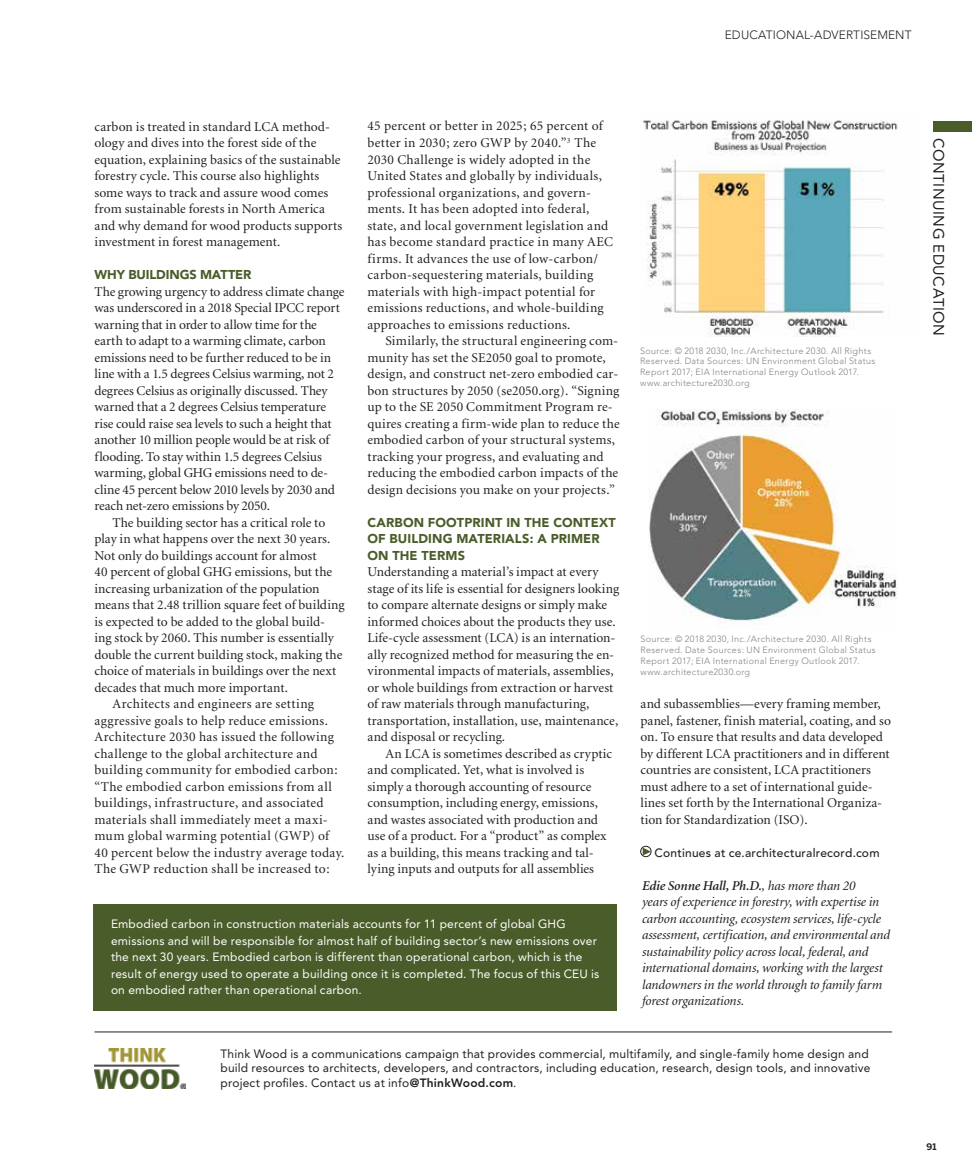
<style>
.page{position:relative;width:972px;height:1175px;background:#fff}
.page>*{position:absolute;margin:0;border:0;box-sizing:border-box;transform-origin:0 0}
.t1{font:15px "Avenir";letter-spacing:.035em;color:#231f20}
.t2{font:13.5px/16.5px "Minion";letter-spacing:.005em;color:#231f20}
.t3{font:italic 13.5px/16.5px "Minion";letter-spacing:-.01em;color:#231f20}
.t4{font:13.5px "Minion";letter-spacing:.025em;color:#231f20}
.t5{font:13.5px "Minion";letter-spacing:.03em;color:#231f20}
.t6{font:900 12.75px/16.5px "Avenir";letter-spacing:.01em;color:#4a5c2a}
.t7{font:900 12.75px "Avenir";letter-spacing:-.01em;color:#4a5c2a}
.t8{font:12px/16.5px "Avenir";letter-spacing:.015em;color:#fff}
.t9{font:12px/14.4px "Avenir";letter-spacing:.015em;color:#231f20}
.t10{font:500 12px "Avenir";letter-spacing:.02em;color:#231f20}
.t11{font:300 12px "Avenir";letter-spacing:.015em;color:#231f20}
.t12{font:300 9px/10.8px "Avenir";letter-spacing:.035em;color:#808285}
.t13{font:700 9px "Benton Sans";color:#231f20}
.s1{font-weight:600}
.s2{font-weight:800}
</style>
<div class="page">
<div style="left:933px;top:122px;width:39px;height:10px;background:#4a5c2a"></div>
<hr style="left:94px;top:1031px;width:798px;height:1px;background:#231f20">
<div style="left:640px;top:846px;width:11px;height:10px;border:1px solid #231f20;border-radius:50%"></div>
<svg style="left:643px;top:847px;width:8px;height:8px"></svg>
<img style="left:95px;top:1048px;width:91px;height:40px">
<div style="left:94px;top:904px;width:523px;height:106px;background:#4a5c2a"></div>
<img style="left:640px;top:120px;width:258px;height:216px">
<img style="left:649px;top:410px;width:249px;height:215px">
<p class="t11" style="left:725px;top:28px;width:188px">EDUCATIONAL-ADVERTISEMENT</p>
<p class="t2" style="left:94px;top:118px;width:249px">carbon is treated in standard LCA method&shy;ology and dives into the forest side of the equation, explaining basics of the sustainable forestry cycle. This course also highlights some ways to track and assure wood comes from sustainable forests in North America and why demand for wood products supports investment in forest management.</p>
<p class="t7" style="left:94px;top:267px;width:158px">WHY BUILDINGS MATTER</p>
<p class="t2" style="left:94px;top:283px;width:251px">The growing urgency to address climate change was underscored in a 2018 Special IPCC report warning that in order to allow time for the earth to adapt to a warming climate, carbon emissions need to be further reduced to be in line with a 1.5 degrees Celsius warming, not 2 degrees Celsius as originally discussed. They warned that a 2 degrees Celsius temperature rise could raise sea levels to such a height that another 10 million people would be at risk of flooding. To stay within 1.5 degrees Celsius warming, global GHG emissions need to de&shy;cline 45 percent below 2010 levels by 2030 and reach net-zero emissions by 2050.</p>
<p class="t2" style="left:112px;top:514px;width:214px">The building sector has a critical role to</p>
<p class="t2" style="left:94px;top:531px;width:237px">play in what happens over the next 30 years.</p>
<p class="t2" style="left:94px;top:547px;width:224px">Not only do buildings account for almost</p>
<p class="t2" style="left:94px;top:564px;width:239px">40 percent of global GHG emissions, but the</p>
<p class="t2" style="left:94px;top:580px;width:227px">increasing urbanization of the population</p>
<p class="t2" style="left:94px;top:597px;width:252px">means that 2.48 trillion square feet of building</p>
<p class="t2" style="left:94px;top:613px;width:232px">is expected to be added to the global build-</p>
<p class="t2" style="left:94px;top:630px;width:241px">ing stock by 2060. This number is essentially</p>
<p class="t2" style="left:94px;top:646px;width:249px">double the current building stock, making the</p>
<p class="t2" style="left:94px;top:663px;width:243px">choice of materials in buildings over the next</p>
<p class="t2" style="left:94px;top:679px;width:195px">decades that much more important.</p>
<p class="t4" style="left:112px;top:697px;width:203px">Architects and engineers are setting</p>
<p class="t2" style="left:94px;top:712px;width:235px">aggressive goals to help reduce emissions.</p>
<p class="t2" style="left:94px;top:729px;width:241px">Architecture 2030 has issued the following</p>
<p class="t2" style="left:94px;top:745px;width:225px">challenge to the global architecture and</p>
<p class="t2" style="left:94px;top:762px;width:245px">building community for embodied carbon:</p>
<p class="t2" style="left:94px;top:778px;width:239px">“The embodied carbon emissions from all</p>
<p class="t5" style="left:94px;top:796px;width:231px">buildings, infrastructure, and associated</p>
<p class="t4" style="left:94px;top:812px;width:235px">materials shall immediately meet a maxi-</p>
<p class="t2" style="left:94px;top:828px;width:236px">mum global warming potential (GWP) of</p>
<p class="t2" style="left:94px;top:844px;width:252px">40 percent below the industry average today.</p>
<p class="t4" style="left:94px;top:862px;width:237px">The GWP reduction shall be increased to:</p>
<p class="t2" style="left:367px;top:118px;width:247px">45 percent or better in 2025; 65 percent of better in 2030; zero GWP by 2040.”<sup>3</sup> The 2030 Challenge is widely adopted in the United States and globally by individuals, professional organizations, and govern&shy;ments. It has been adopted into federal, state, and local government legislation and has become standard practice in many AEC firms. It advances the use of low-carbon/ carbon-sequestering materials, building materials with high-impact potential for emissions reductions, and whole-building approaches to emissions reductions.</p>
<p class="t2" style="left:367px;top:333px;width:254px;text-indent:18px">Similarly, the structural engineering com&shy;munity has set the SE2050 goal to promote, design, and construct net-zero embodied car&shy;bon structures by 2050 (se2050.org). “Signing up to the SE 2050 Commitment Program re&shy;quires creating a firm-wide plan to reduce the embodied carbon of your structural systems, tracking your progress, and evaluating and reducing the embodied carbon impacts of the design decisions you make on your projects.”</p>
<p class="t6" style="left:368px;top:514px;width:250px">CARBON FOOTPRINT IN THE CONTEXT<br>OF BUILDING MATERIALS: A PRIMER<br>ON THE TERMS</p>
<p class="t2" style="left:368px;top:564px;width:253px">Understanding a material’s impact at every stage of its life is essential for designers looking to compare alternate designs or simply make informed choices about the products they use.<br>Life-cycle assessment (LCA) is an internation&shy;ally recognized method for measuring the en&shy;vironmental impacts of materials, assemblies, or whole buildings from extraction or harvest of raw materials through manufacturing, transportation, installation, use, maintenance, and disposal or recycling.</p>
<p class="t2" style="left:368px;top:745px;width:246px;text-indent:18px">An LCA is sometimes described as cryptic and complicated. Yet, what is involved is simply a thorough accounting of resource consumption, including energy, emissions, and wastes associated with production and use of a product. For a “product” as complex as a building, this means tracking and tal&shy;lying inputs and outputs for all assemblies</p>
<p class="t8" style="left:111px;top:915px;width:490px">Embodied carbon in construction materials accounts for 11 percent of global GHG emissions and will be responsible for almost half of building sector’s new emissions over the next 30 years. Embodied carbon is different than operational carbon, which is the result of energy used to operate a building once it is completed. The focus of this CEU is on embodied rather than operational carbon.</p>
<p class="t12" style="left:640px;top:345px;width:237px">Source: © 2018 2030, Inc./Architecture 2030. All Rights Reserved. Data Sources: UN Environment Global Status Report 2017; EIA International Energy Outlook 2017. www.architecture2030.org</p>
<p class="t12" style="left:640px;top:634px;width:237px">Source: © 2018 2030, Inc./Architecture 2030. All Rights Reserved. Date Sources: UN Environment Global Status Report 2017; EIA International Energy Outlook 2017. www.architecture2030.org</p>
<p class="t2" style="left:640px;top:696px;width:252px">and subassemblies—every framing member, panel, fastener, finish material, coating, and so on. To ensure that results and data developed by different LCA practitioners and in different countries are consistent, LCA practitioners must adhere to a set of international guide&shy;lines set forth by the International Organiza&shy;tion for Standardization (ISO).</p>
<p class="t10" style="left:655px;top:845px;width:227px">Continues at ce.architecturalrecord.com</p>
<p class="t3" style="left:642px;top:877px;width:250px"><span class="s1">Edie Sonne Hall, Ph.D.</span>, has more than 20<br>years of experience in forestry, with expertise in carbon accounting, ecosystem services, life-cycle assessment, certification, and environmental and sustainability policy across local, federal, and international domains, working with the largest landowners in the world through to family farm forest organizations.</p>
<p class="t9" style="left:220px;top:1046px;width:651px">Think Wood is a communications campaign that provides commercial, multifamily, and single-family home design and build resources to architects, developers, and contractors, including education, research, design tools, and innovative project profiles. Contact us at info<span class="s2">@ThinkWood.com</span>.</p>
<p class="t1" style="left:947px;top:138px;width:199px;rotate:90deg">CONTINUING EDUCATION</p>
<p class="t13" style="left:926px;top:1141px;width:12px">91</p>
</div>
